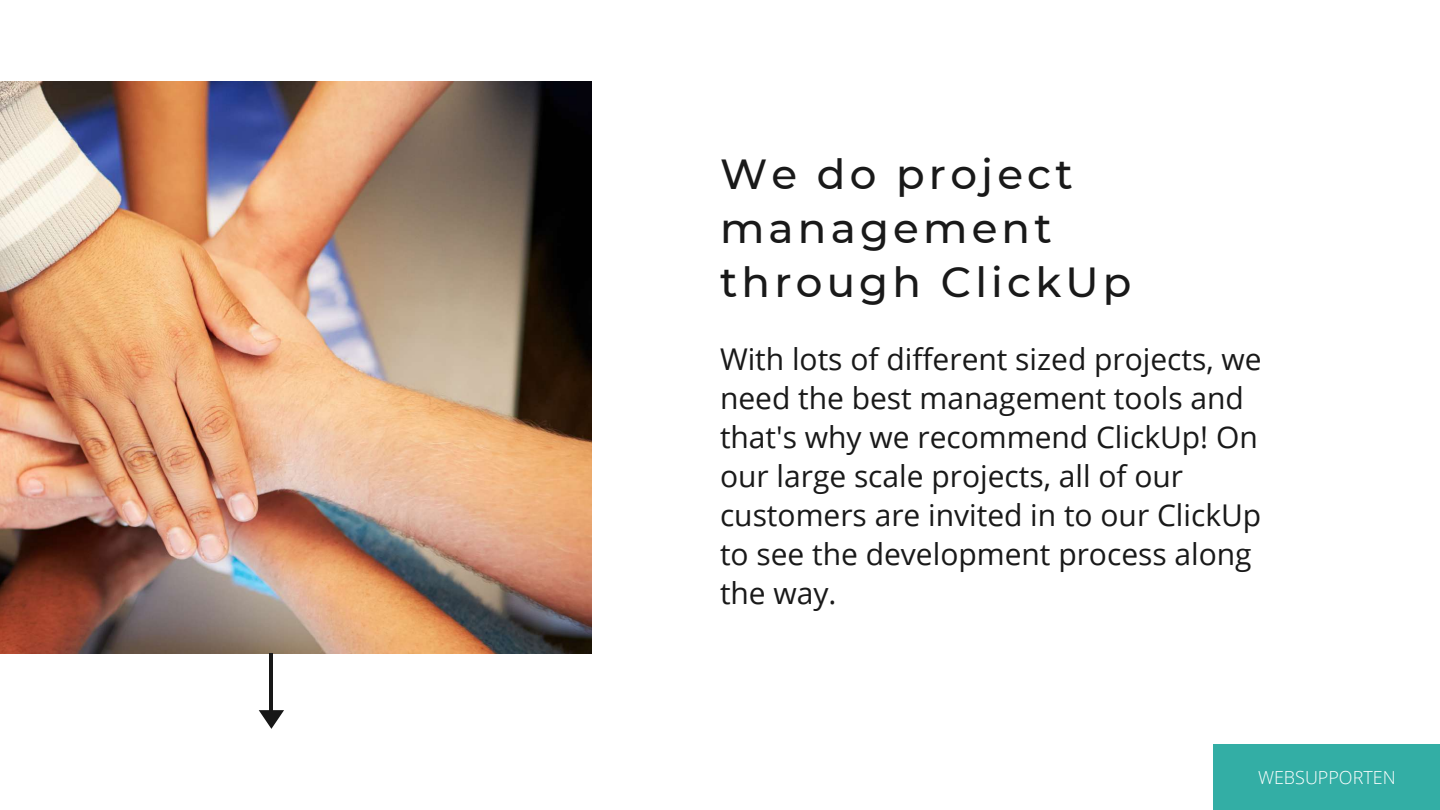
<style>
.page{position:relative;width:1440px;height:810px;background:#fff}
.page>*{position:absolute;margin:0;border:0;box-sizing:border-box;transform-origin:0 0}
.t1{font:500 42px/54px "Montserrat";letter-spacing:.1em;color:#191919}
.t2{font:30px/39px "Open Sans";color:#191919}
.t3{font:300 18px "Open Sans";color:#fff}
</style>
<div class="page">
<img style="left:0;top:81px;width:591px;height:573px">
<div style="left:1214px;top:745px;width:226px;height:65px;background:#33aea5"></div>
<hr style="left:269px;top:654px;width:4px;height:60px;background:#171717">
<svg style="left:259px;top:710px;width:25px;height:19px"></svg>
<h1 class="t1" style="left:720px;top:147px;width:413px">We do project management through ClickUp</h1>
<p class="t2" style="left:720px;top:339px;width:543px">With lots of different sized projects, we need the best management tools and that's why we recommend ClickUp! On our large scale projects, all of our customers are invited in to our ClickUp to see the development process along the way.</p>
<p class="t3" style="left:1258px;top:765px;width:139px">WEBSUPPORTEN</p>
</div>
